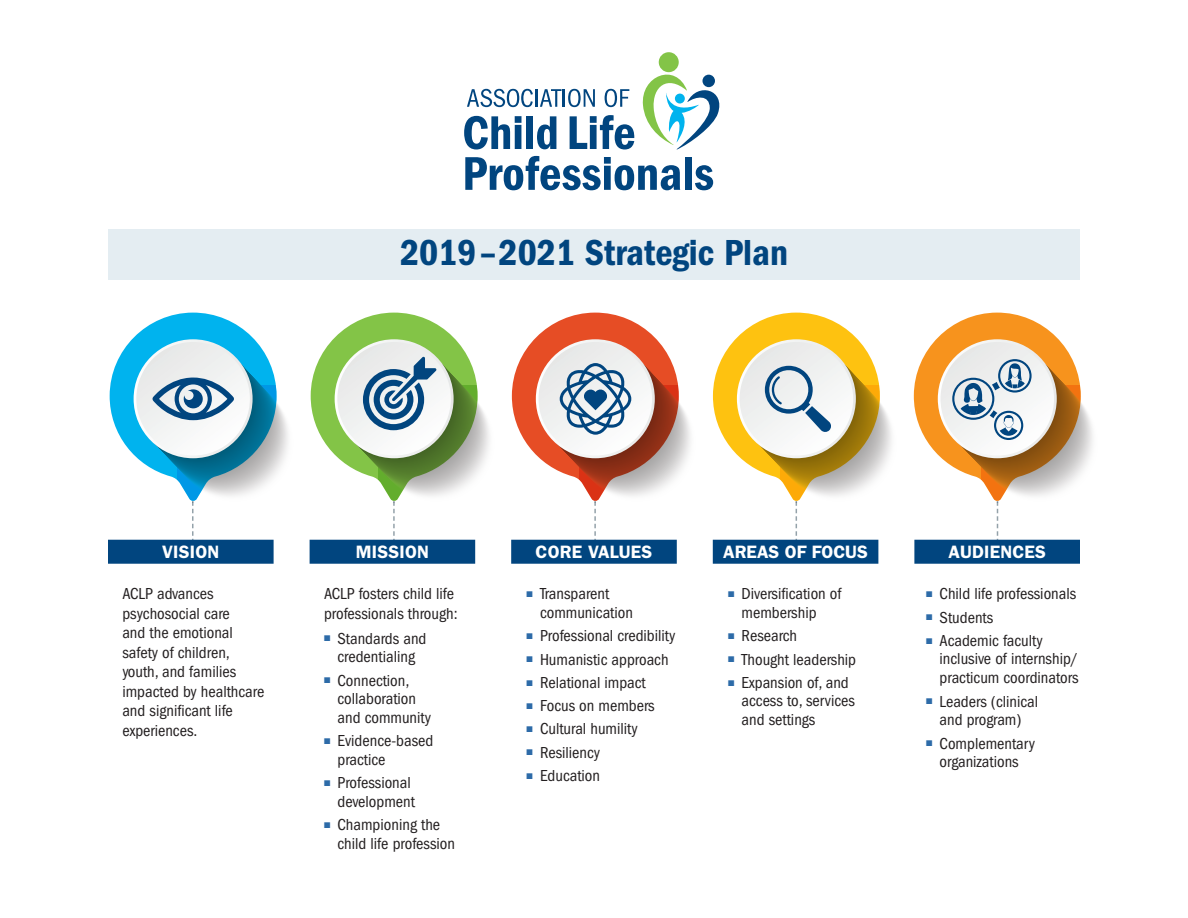
<style>
.page{position:relative;width:1188px;height:918px;background:#fff}
.page>*{position:absolute;margin:0;border:0;box-sizing:border-box;transform-origin:0 0}
.t1{font:37.5px "ITC Franklin Gothic Std Dm Cd";color:#01457f}
.t2{font:600 18px "ITC Franklin Gothic Std";letter-spacing:.01em;color:#fff}
.t3{font:condensed 16.5px/18.8px "ITC Franklin Gothic Std";color:#231f20}
.s1{color:#2d6ba8}
</style>
<div class="page">
<svg style="left:110px;top:313px;width:167px;height:227px"></svg>
<svg style="left:512px;top:313px;width:167px;height:227px"></svg>
<svg style="left:310px;top:313px;width:168px;height:238px"></svg>
<svg style="left:713px;top:313px;width:167px;height:238px"></svg>
<svg style="left:914px;top:313px;width:167px;height:227px"></svg>
<div style="left:108px;top:229px;width:972px;height:50px;background:#e4edf2"></div>
<div style="left:659px;top:52px;width:20px;height:20px;background:#83c447;border-radius:50%"></div>
<svg style="left:642px;top:61px;width:77px;height:89px"></svg>
<div style="left:675px;top:93px;width:10px;height:11px;background:#00b3ee;border-radius:50%"></div>
<svg style="left:467px;top:89px;width:66px;height:18px"></svg>
<hr style="left:535px;top:89px;width:3px;height:18px;background:#01457f">
<svg style="left:540px;top:89px;width:55px;height:18px"></svg>
<svg style="left:605px;top:89px;width:24px;height:18px"></svg>
<svg style="left:464px;top:116px;width:58px;height:33px"></svg>
<div style="left:526px;top:116px;width:7px;height:33px;background:#01457f"></div>
<svg style="left:537px;top:116px;width:19px;height:33px"></svg>
<svg style="left:570px;top:115px;width:64px;height:34px"></svg>
<svg style="left:465px;top:156px;width:215px;height:34px"></svg>
<div style="left:685px;top:157px;width:7px;height:33px;background:#01457f"></div>
<svg style="left:695px;top:165px;width:18px;height:25px"></svg>
<div style="left:108px;top:540px;width:166px;height:24px;background:#01457f"></div>
<div style="left:310px;top:540px;width:165px;height:24px;background:#01457f"></div>
<div style="left:511px;top:540px;width:166px;height:24px;background:#01457f"></div>
<div style="left:713px;top:540px;width:165px;height:24px;background:#01457f"></div>
<div style="left:914px;top:540px;width:166px;height:24px;background:#01457f"></div>
<h1 class="t1" style="left:400px;top:232px;width:389px">2019–2021 Strategic Plan</h1>
<p class="t2" style="left:162px;top:541px;width:59px">VISION</p>
<p class="t2" style="left:356px;top:541px;width:75px">MISSION</p>
<p class="t2" style="left:536px;top:541px;width:118px">CORE VALUES</p>
<p class="t2" style="left:723px;top:541px;width:146px">AREAS OF FOCUS</p>
<p class="t2" style="left:948px;top:541px;width:99px">AUDIENCES</p>
<p class="t3" style="left:324px;top:584px;width:135px;line-height:19.5px">ACLP fosters child life professionals through:</p>
<p class="t3" style="left:324px;top:629px;width:104px;text-align:center"><span class="s1">■</span> Standards and credentialing</p>
<p class="t3" style="left:338px;top:671px;width:95px;text-indent:-13px"><span class="s1">■</span> Connection, collaboration and community</p>
<p class="t3" style="left:338px;top:732px;width:97px;text-indent:-13px"><span class="s1">■</span> Evidence-based practice</p>
<p class="t3" style="left:324px;top:774px;width:92px;text-align:right"><span class="s1">■</span> Professional development</p>
<p class="t3" style="left:338px;top:816px;width:119px;text-indent:-13px"><span class="s1">■</span> Championing the child life profession</p>
<p class="t3" style="left:122px;top:584px;width:143px;line-height:19.5px">ACLP advances psychosocial care<br>and the emotional safety of children, youth, and families impacted by healthcare and significant life experiences.</p>
<p class="t3" style="left:540px;top:585px;width:95px;text-indent:-13px"><span class="s1">■</span> Transparent communication</p>
<p class="t3" style="left:527px;top:627px;width:150px"><span class="s1">■</span> Professional credibility</p>
<p class="t3" style="left:527px;top:650px;width:144px"><span class="s1">■</span> Humanistic approach</p>
<p class="t3" style="left:527px;top:673px;width:121px"><span class="s1">■</span> Relational impact</p>
<p class="t3" style="left:527px;top:696px;width:130px"><span class="s1">■</span> Focus on members</p>
<p class="t3" style="left:527px;top:720px;width:113px"><span class="s1">■</span> Cultural humility</p>
<p class="t3" style="left:527px;top:743px;width:75px"><span class="s1">■</span> Resiliency</p>
<p class="t3" style="left:527px;top:766px;width:75px"><span class="s1">■</span> Education</p>
<p class="t3" style="left:742px;top:585px;width:101px;text-indent:-13px"><span class="s1">■</span> Diversification of membership</p>
<p class="t3" style="left:728px;top:627px;width:71px"><span class="s1">■</span> Research</p>
<p class="t3" style="left:728px;top:650px;width:130px"><span class="s1">■</span> Thought leadership</p>
<p class="t3" style="left:742px;top:673px;width:115px;text-indent:-13px"><span class="s1">■</span> Expansion of, and access to, services and settings</p>
<p class="t3" style="left:926px;top:585px;width:152px"><span class="s1">■</span> Child life professionals</p>
<p class="t3" style="left:926px;top:608px;width:69px"><span class="s1">■</span> Students</p>
<p class="t3" style="left:940px;top:631px;width:140px;text-indent:-13px"><span class="s1">■</span> Academic faculty inclusive of internship/ practicum coordinators</p>
<p class="t3" style="left:926px;top:692px;width:114px;text-align:center"><span class="s1">■</span> Leaders (clinical and program)</p>
<p class="t3" style="left:926px;top:734px;width:111px;text-align:center"><span class="s1">■</span> Complementary organizations</p>
</div>
